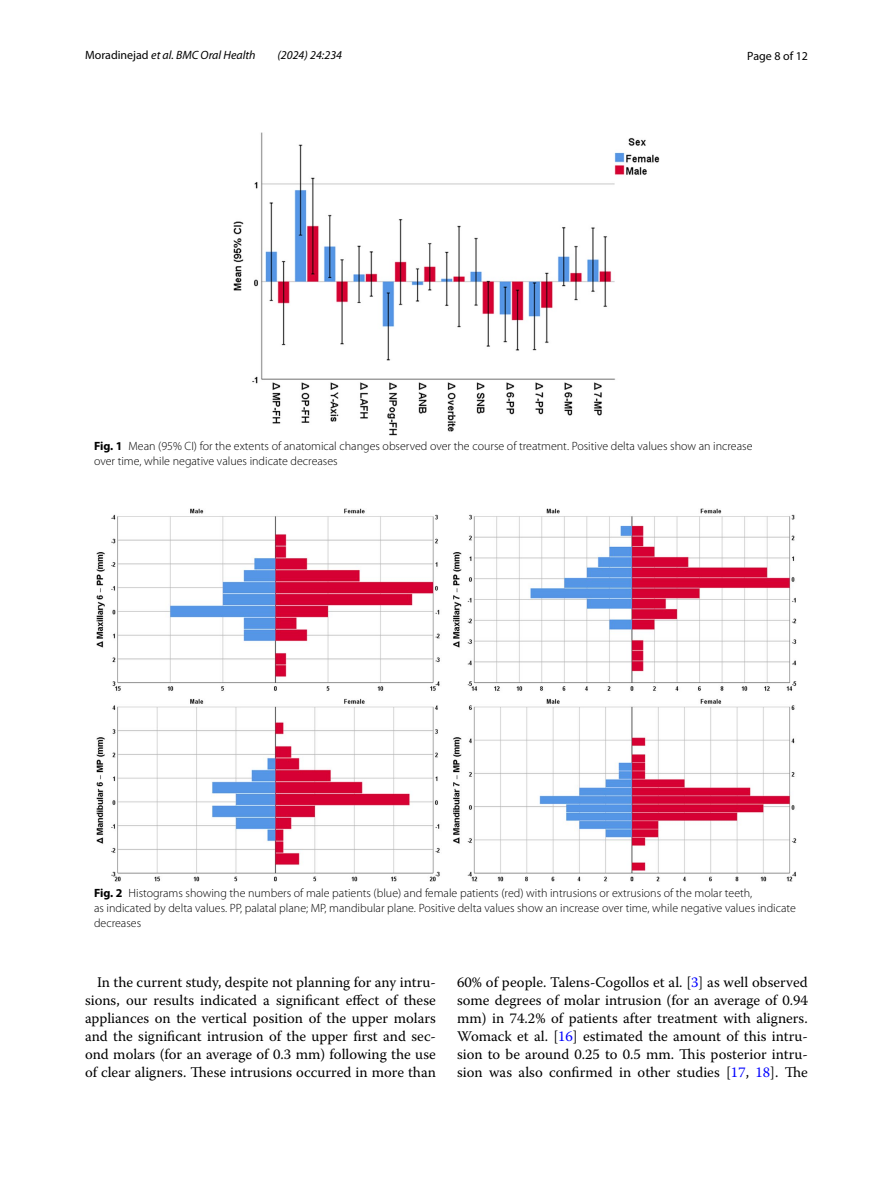
<style>
.page{position:relative;width:893px;height:1187px;background:#fff}
.page>*{position:absolute;margin:0;border:0;box-sizing:border-box;transform-origin:0 0}
.t1{font:14.7px/18px "Warnock Pro";color:#000;text-align:justify}
.t2{font:300 12px/15px "Myriad Pro";color:#000}
.t3{font:italic 12px "Myriad Pro";color:#000}
.t4{font:12px "Myriad Pro";color:#000}
.s1{font-style:normal}
.s2{font-weight:700}
.s3{color:#00f}
</style>
<div class="page">
<img style="left:234px;top:133px;width:425px;height:302px">
<img style="left:96px;top:508px;width:701px;height:373px">
<p class="t3" style="left:85px;top:48px;width:172px"><span class="s1">Moradinejad</span> et al. BMC Oral Health</p>
<p class="t3" style="left:277px;top:48px;width:66px">(2024) 24:234</p>
<p class="t4" style="left:747px;top:48px;width:62px">Page 8 of 12</p>
<p class="t2" style="left:94px;top:439px;width:660px"><span class="s2">Fig. 1</span> Mean (95% CI) for the extents of anatomical changes observed over the course of treatment. Positive delta values show an increase over time, while negative values indicate decreases</p>
<p class="t2" style="left:94px;top:885px;width:703px"><span class="s2">Fig. 2</span> Histograms showing the numbers of male patients (blue) and female patients (red) with intrusions or extrusions of the molar teeth,<br>as indicated by delta values. PP, palatal plane; MP, mandibular plane. Positive delta values show an increase over time, while negative values indicate decreases</p>
<p class="t1" style="left:85px;top:972px;width:352px;text-indent:12px">In the current study, despite not planning for any intru&shy;sions, our results indicated a significant effect of these appliances on the vertical position of the upper molars and the significant intrusion of the upper first and sec&shy;ond molars (for an average of 0.3 mm) following the use of clear aligners. These intrusions occurred in more than</p>
<p class="t1" style="left:457px;top:972px;width:352px">60% of people. Talens-Cogollos et al. [<span class="s3">3</span>] as well observed some degrees of molar intrusion (for an average of 0.94 mm) in 74.2% of patients after treatment with aligners.<br>Womack et al. [<span class="s3">16</span>] estimated the amount of this intru&shy;sion to be around 0.25 to 0.5 mm. This posterior intru&shy;sion was also confirmed in other studies [<span class="s3">17</span>, <span class="s3">18</span>]. The</p>
</div>
